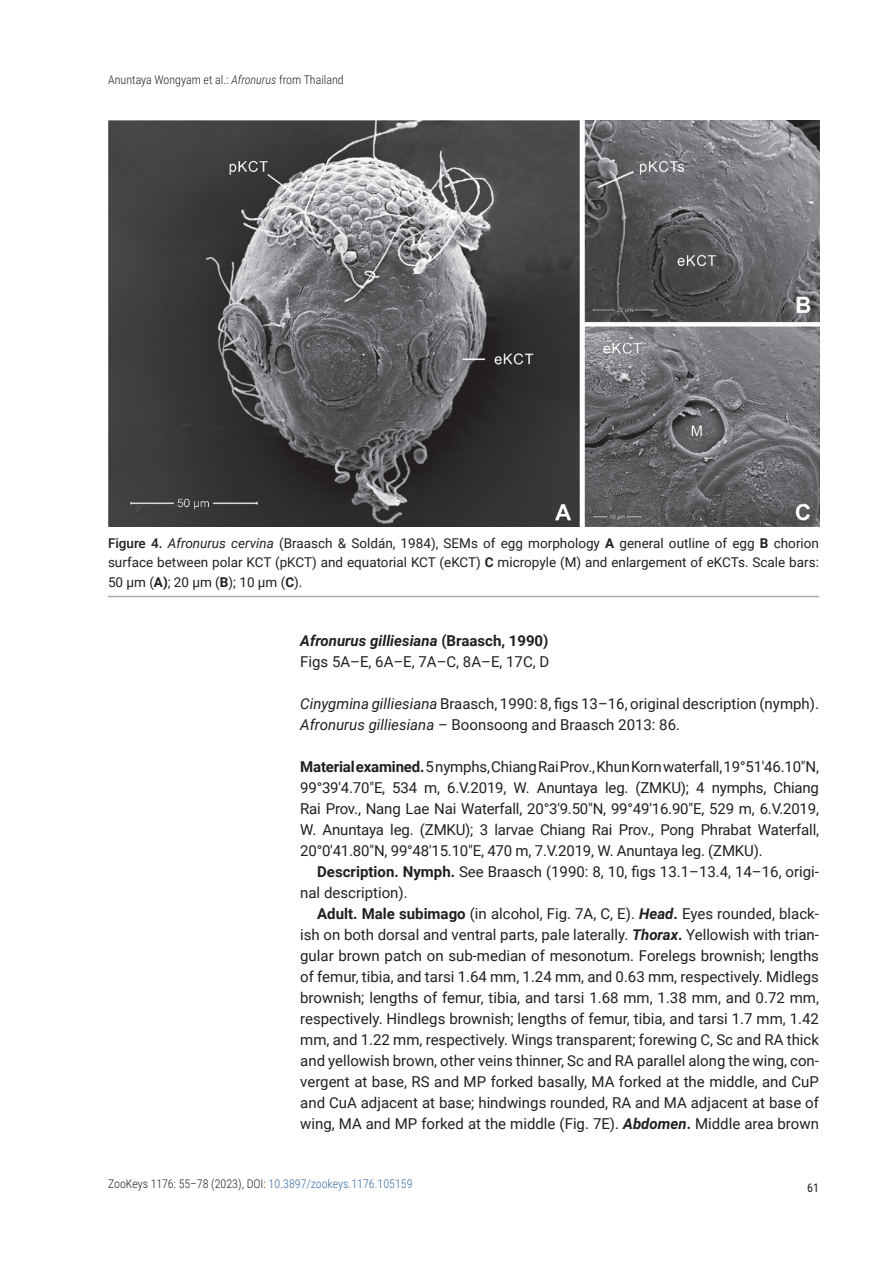
<style>
.page{position:relative;width:893px;height:1263px;background:#fff}
.page>*{position:absolute;margin:0;border:0;box-sizing:border-box;transform-origin:0 0}
.t1{font:15px/21px "Roboto";color:#231f20}
.t2{font:13.5px/19.8px "Roboto";color:#231f20;text-align:justify}
.t3{font:300 12px "Roboto Condensed";color:#231f20}
.t4{font:12px "Roboto Condensed";color:#231f20}
.s1{font-style:italic}
.s2{font-weight:500}
.s3{font-weight:700}
.s4{font-weight:700;font-style:italic}
.s5{color:#376ba5}
</style>
<div class="page">
<img style="left:108px;top:121px;width:711px;height:406px">
<hr style="left:108px;top:596px;width:711px;height:1px;background:#a8a9ad">
<p class="t3" style="left:108px;top:71px;width:237px">Anuntaya Wongyam et al.: <span class="s1">Afronurus</span> from Thailand</p>
<p class="t2" style="left:108px;top:532px;width:712px"><span class="s2">Figure 4.</span> <span class="s1">Afronurus cervina</span> (Braasch &amp; Soldán, 1984), SEMs of egg morphology <span class="s3">A</span> general outline of egg <span class="s3">B</span> chorion surface between polar KCT (pKCT) and equatorial KCT (eKCT) <span class="s3">C</span> micropyle (M) and enlargement of eKCTs. Scale bars:<br>50 μm (<span class="s3">A)</span>; 20 μm (<span class="s3">B</span>); 10 μm (<span class="s3">C</span>).</p>
<p class="t1" style="left:300px;top:629px;width:251px"><span class="s4">Afronurus gilliesiana</span> <span class="s3">(Braasch, 1990)<br></span>Figs 5A–E, 6A–E, 7A–C, 8A–E, 17C, D</p>
<p class="t1" style="left:300px;top:692px;width:520px"><span class="s1">Cinygmina gilliesiana</span> Braasch, 1990: 8, figs 13–16, original description (nymph).<br><span class="s1">Afronurus gilliesiana</span> – Boonsoong and Braasch 2013: 86.</p>
<p class="t1" style="left:300px;top:755px;width:520px;text-align:justify"><span class="s3">Material examined.</span> 5 nymphs, Chiang Rai Prov., Khun Korn waterfall, 19°51'46.10"N, 99°39'4.70"E, 534 m, 6.V.2019, W. Anuntaya leg. (ZMKU); 4 nymphs, Chiang Rai Prov., Nang Lae Nai Waterfall, 20°3'9.50"N, 99°49'16.90"E, 529 m, 6.V.2019, W. Anuntaya leg. (ZMKU); 3 larvae Chiang Rai Prov., Pong Phrabat Waterfall, 20°0'41.80"N, 99°48'15.10"E, 470 m, 7.V.2019, W. Anuntaya leg. (ZMKU).</p>
<p class="t1" style="left:300px;top:860px;width:520px;text-indent:17px"><span class="s3">Description. Nymph.</span> See Braasch (1990: 8, 10, figs 13.1–13.4, 14–16, origi&shy;nal description).</p>
<p class="t1" style="left:300px;top:902px;width:520px;text-align:justify;text-indent:17px"><span class="s3">Adult. Male subimago</span> (in alcohol, Fig. 7A, C, E). <span class="s4">Head</span><span class="s3">.</span> Eyes rounded, black&shy;ish on both dorsal and ventral parts, pale laterally. <span class="s4">Thorax</span><span class="s3">.</span> Yellowish with trian&shy;gular brown patch on sub-median of mesonotum. Forelegs brownish; lengths of femur, tibia, and tarsi 1.64 mm, 1.24 mm, and 0.63 mm, respectively. Midlegs brownish; lengths of femur, tibia, and tarsi 1.68 mm, 1.38 mm, and 0.72 mm, respectively. Hindlegs brownish; lengths of femur, tibia, and tarsi 1.7 mm, 1.42 mm, and 1.22 mm, respectively. Wings transparent; forewing C, Sc and RA thick and yellowish brown, other veins thinner, Sc and RA parallel along the wing, con&shy;vergent at base, RS and MP forked basally, MA forked at the middle, and CuP and CuA adjacent at base; hindwings rounded, RA and MA adjacent at base of wing, MA and MP forked at the middle (Fig. 7E). <span class="s4">Abdomen</span><span class="s3">.</span> Middle area brown</p>
<p class="t3" style="left:108px;top:1175px;width:306px">ZooKeys 1176: 55–78 (2023), DOI: <span class="s5">10.3897/zookeys.1176.105159</span></p>
<p class="t4" style="left:807px;top:1179px;width:13px">61</p>
</div>
